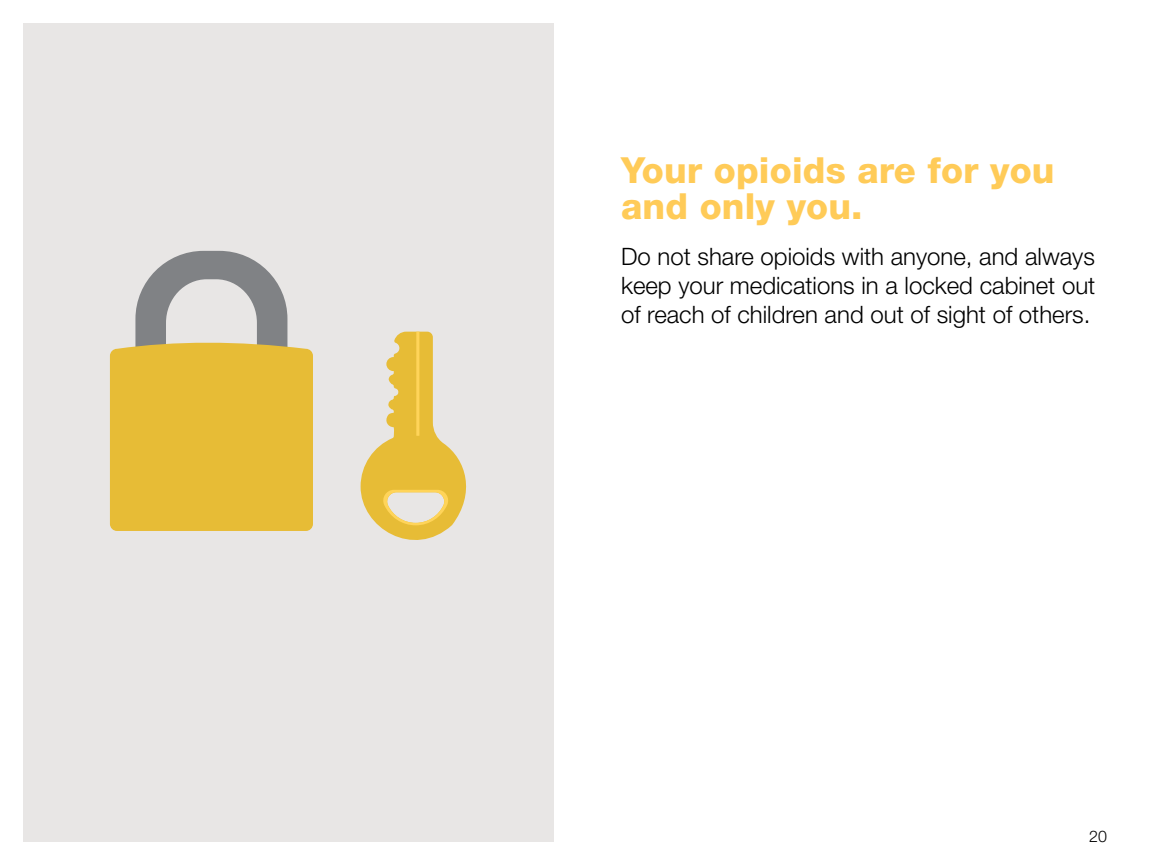
<style>
.page{position:relative;width:1152px;height:864px;background:#fff}
.page>*{position:absolute;margin:0;border:0;box-sizing:border-box;transform-origin:0 0}
.Body__Helv_45_12_14{font:800 36px/36px "Helvetica Neue LT Pro";letter-spacing:.005em;color:#ffcb58}
.Body__Helv_45_12_14-2{font:300 24px/28.8px "Helvetica Neue LT Pro";color:#000;text-align:justify}
.t1{font:300 16px "Helvetica Neue LT Pro";color:#000}
</style>
<div class="page">
<div style="left:23px;top:23px;width:531px;height:819px;background:#e8e6e5"></div>
<svg style="left:110px;top:251px;width:203px;height:280px"></svg>
<svg style="left:361px;top:332px;width:106px;height:208px"></svg>
<p class="Body__Helv_45_12_14" style="left:621px;top:152px;width:435px">Your opioids are for you and only you.</p>
<p class="Body__Helv_45_12_14-2" style="left:621px;top:242px;width:476px">Do not share opioids with anyone, and always keep your medications in a locked cabinet out of reach of children and out of sight of others.</p>
<p class="t1" style="left:1089px;top:826px;width:19px">20</p>
</div>
